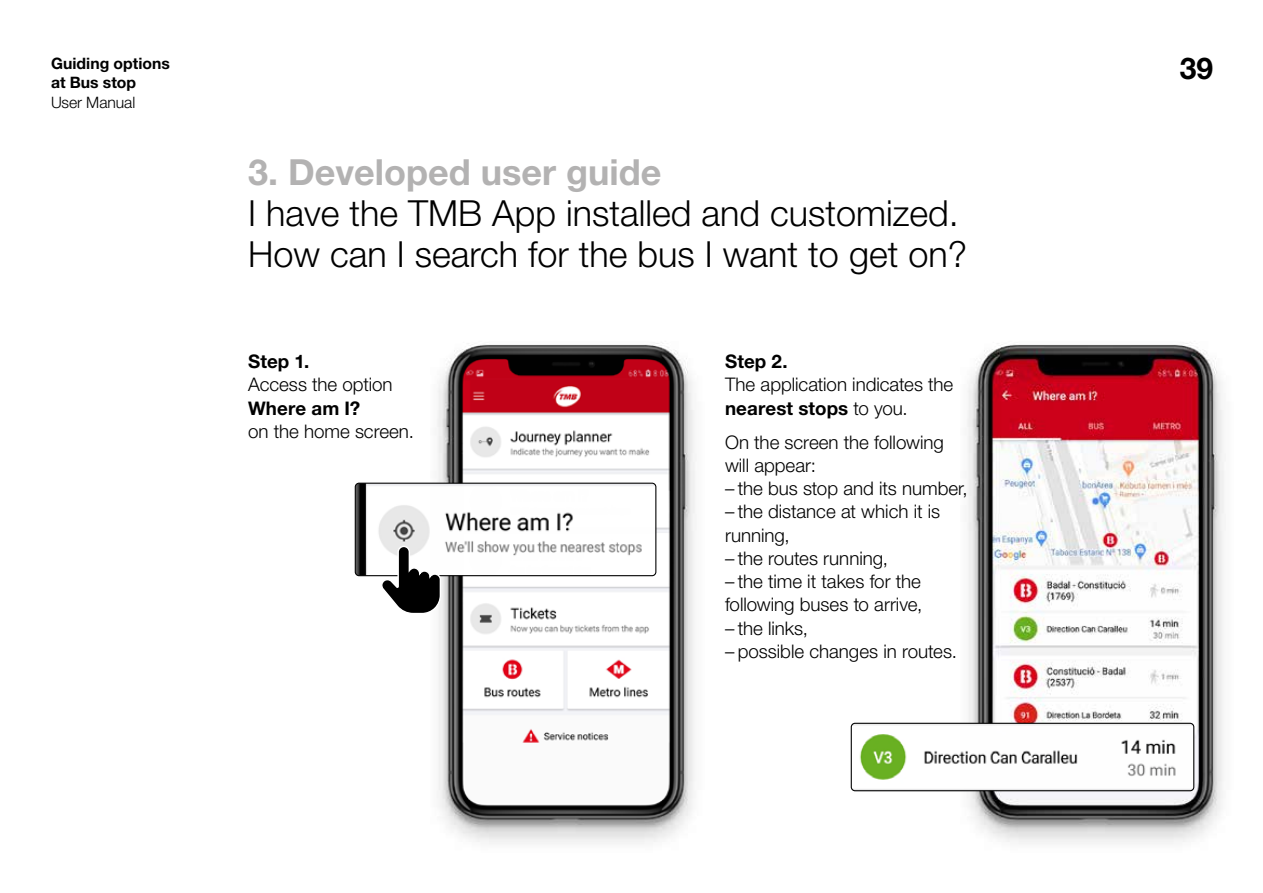
<style>
.page{position:relative;width:1263px;height:893px;background:#fff}
.page>*{position:absolute;margin:0;border:0;box-sizing:border-box;transform-origin:0 0}
.t1{font:300 36px/41.2px "Helvetica Neue LT Std";color:#000}
.t2{font:700 30px "Helvetica Neue LT Std";color:#000}
.t3{font:300 18.75px/23.2px "Helvetica Neue LT Std";color:#000}
.t4{font:700 15.75px/19.5px "Helvetica Neue LT Std";color:#000}
.t5{font:300 15.75px "Helvetica Neue LT Std";letter-spacing:-.005em;color:#000}
.s1{font-weight:700;color:#b3b2b2}
.s2{font-weight:700}
</style>
<div class="page">
<img style="left:430px;top:343px;width:265px;height:501px">
<img style="left:355px;top:483px;width:301px;height:93px">
<div style="left:355px;top:483px;width:301px;height:93px;border:1px solid #000;border-radius:4px"></div>
<svg style="left:380px;top:545px;width:62px;height:70px"></svg>
<img style="left:960px;top:343px;width:264px;height:501px">
<img style="left:851px;top:723px;width:343px;height:68px">
<div style="left:851px;top:723px;width:343px;height:68px;border:1px solid #000;border-radius:4px"></div>
<p class="t4" style="left:51px;top:53px;width:120px">Guiding options at Bus stop</p>
<p class="t5" style="left:51px;top:93px;width:86px">User Manual</p>
<p class="t1" style="left:248px;top:151px;width:720px"><span class="s1">3. Developed user guide<br></span>I have the TMB App installed and customized.<br>How can I search for the bus I want to get on?</p>
<p class="t3" style="left:248px;top:350px;width:167px"><span class="s2">Step 1.<br></span>Access the option<br><span class="s2">Where am I?<br></span>on the home screen.</p>
<p class="t3" style="left:725px;top:350px;width:230px"><span class="s2">Step 2.<br></span>The application indicates the <span class="s2">nearest stops</span> to you.</p>
<p class="t3" style="left:725px;top:430px;width:220px">On the screen the following will appear:</p>
<p class="t3" style="left:725px;top:476px;width:244px">– the bus stop and its number,</p>
<p class="t3" style="left:725px;top:500px;width:217px">– the distance at which it is running,</p>
<p class="t3" style="left:725px;top:546px;width:164px">– the routes running,</p>
<p class="t3" style="left:725px;top:569px;width:199px">– the time it takes for the following buses to arrive,</p>
<p class="t3" style="left:725px;top:616px;width:84px">– the links,</p>
<p class="t3" style="left:725px;top:639px;width:233px">– possible changes in routes.</p>
<h2 class="t2" style="left:1180px;top:50px;width:35px">39</h2>
</div>
